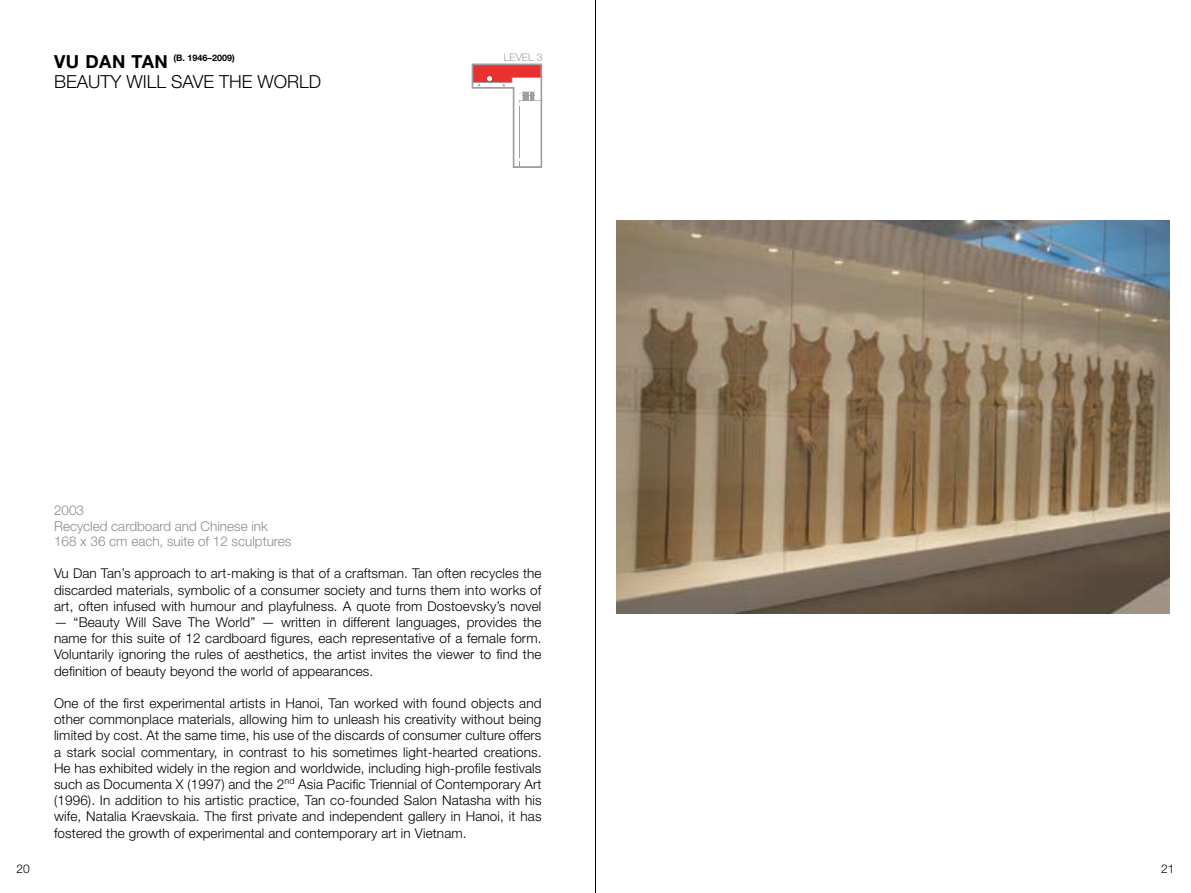
<style>
.page{position:relative;width:1191px;height:893px;background:#fff}
.page>*{position:absolute;margin:0;border:0;box-sizing:border-box;transform-origin:0 0}
.t1{font:300 18px "Helvetica Neue";color:#000}
.t2{font:300 13.5px/16.2px "Helvetica Neue";letter-spacing:.01em;color:#000;text-align:justify}
.t3{font:300 13.5px/15.6px "Helvetica Neue";color:#8a8c8e}
.t4{font:300 12px "Helvetica Neue";color:#000}
.t5{font:300 10.5px "Helvetica Neue";color:#9d9fa2}
.t6{font:700 9px "Helvetica Neue";color:#000}
.s1{font-size:18px}
</style>
<div class="page">
<svg style="left:471px;top:64px;width:71px;height:104px"></svg>
<img style="left:617px;top:220px;width:552px;height:393px">
<hr style="left:595px;top:0;width:1px;height:893px;background:#000">
<p class="t6" style="left:54px;top:52px;width:182px"><span class="s1">VU DAN TAN</span> (B. 1946–2009)</p>
<h1 class="t1" style="left:54px;top:70px;width:269px">BEAUTY WILL SAVE THE WORLD</h1>
<p class="t3" style="left:54px;top:502px;width:239px">2003<br>Recycled cardboard and Chinese ink<br>168 x 36 cm each, suite of 12 sculptures</p>
<p class="t5" style="left:504px;top:51px;width:40px">LEVEL 3</p>
<p class="t2" style="left:54px;top:565px;width:489px">Vu Dan Tan’s approach to art-making is that of a craftsman. Tan often recycles the discarded materials, symbolic of a consumer society and turns them into works of art, often infused with humour and playfulness. A quote from Dostoevsky’s novel</p>
<p class="t2" style="left:54px;top:614px;width:489px">— “Beauty Will Save The World” — written in different languages, provides the name for this suite of 12 cardboard figures, each representative of a female form.<br>Voluntarily ignoring the rules of aesthetics, the artist invites the viewer to find the definition of beauty beyond the world of appearances.</p>
<p class="t2" style="left:54px;top:695px;width:489px">One of the first experimental artists in Hanoi, Tan worked with found objects and other commonplace materials, allowing him to unleash his creativity without being limited by cost. At the same time, his use of the discards of consumer culture offers a stark social commentary, in contrast to his sometimes light-hearted creations.<br>He has exhibited widely in the region and worldwide, including high-profile festivals such as Documenta X (1997) and the 2<sup>nd</sup> Asia Pacific Triennial of Contemporary Art (1996). In addition to his artistic practice, Tan co-founded Salon Natasha with his wife, Natalia Kraevskaia. The first private and independent gallery in Hanoi, it has fostered the growth of experimental and contemporary art in Vietnam.</p>
<p class="t4" style="left:16px;top:861px;width:15px">20</p>
<p class="t4" style="left:1161px;top:861px;width:15px">21</p>
</div>
